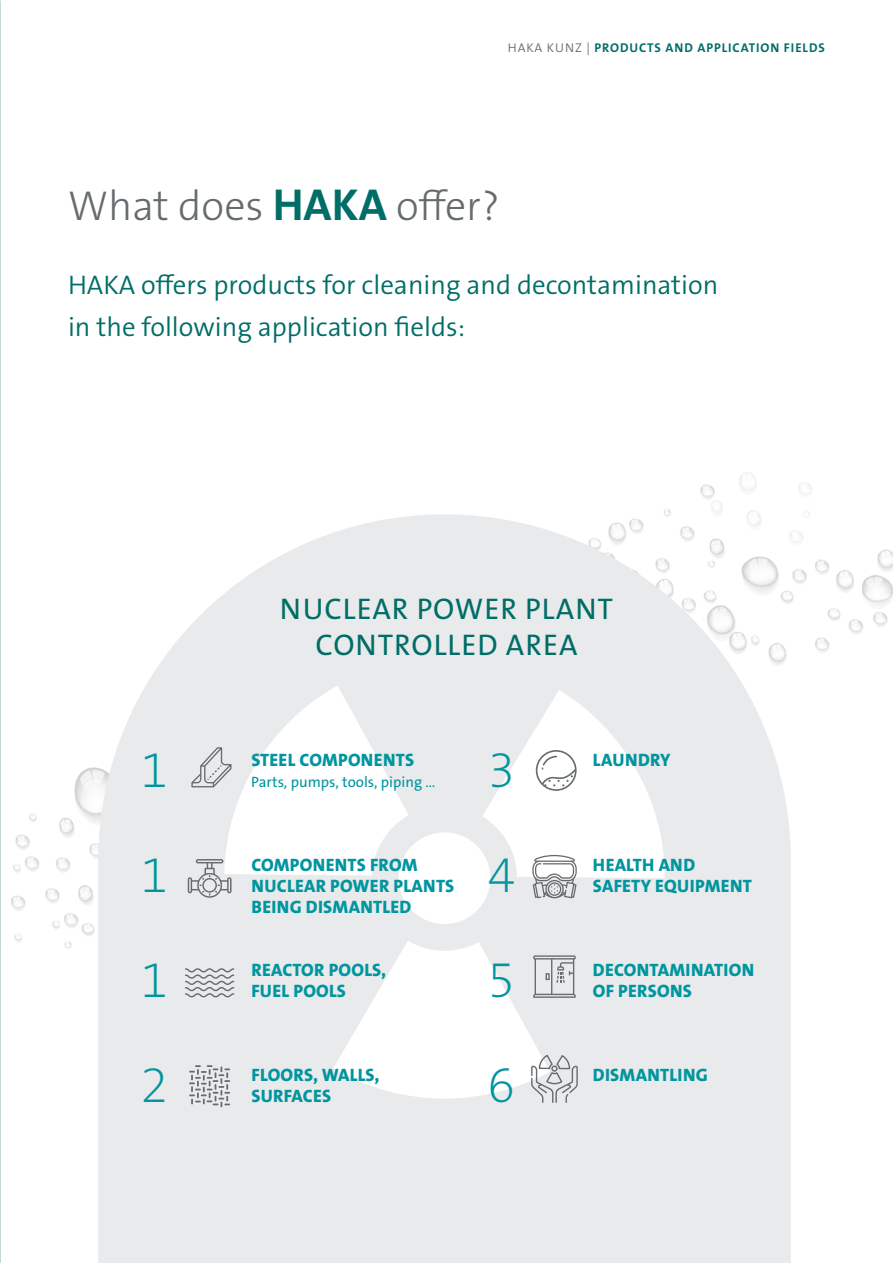
<style>
.page{position:relative;width:893px;height:1263px;background:#fff}
.page>*{position:absolute;margin:0;border:0;box-sizing:border-box;transform-origin:0 0}
.t1{font:49.5px/105px "The Sans LP2 Ex Lig";color:#00959f;text-align:justify}
.t2{font:42px "The Sans LP3 Lig";color:#666c6e}
.t3{font:30px/36px "The Sans LP5 Plain";letter-spacing:.035em;color:#006d67;text-align:center}
.t4{font:27px/42px "The Sans LP4 Se Lig";color:#006d67}
.t5{font:18px/21px "The Sans LP8 Ex Bld";letter-spacing:.015em;color:#00959f}
.t6{font:15px "The Sans LP5 Plain";color:#00959f}
.t7{font:12.75px "The Sans LP7 Bld";letter-spacing:.075em;color:#006d67}
.s1{font-family:"The Sans LP4 Se Lig";color:#666c6e}
.s2{font-family:"The Sans LP7 Bld";font-size:45px;color:#006d67}
</style>
<div class="page">
<img style="left:0;top:472px;width:893px;height:476px">
<svg style="left:98px;top:514px;width:693px;height:749px;background:#ececed"></svg>
<svg style="left:224px;top:685px;width:441px;height:413px;fill:#e9eaeb"></svg>
<svg style="left:185px;top:968px;width:49px;height:29px"></svg>
<svg style="left:189px;top:1065px;width:41px;height:42px;background:#c6c8c9"></svg>
<svg style="left:188px;top:859px;width:44px;height:40px;background:#c9cbcd"></svg>
<svg style="left:191px;top:747px;width:41px;height:40px;background:#d1d3d4"></svg>
<svg style="left:533px;top:955px;width:43px;height:43px;background:#c6c8c9"></svg>
<svg style="left:531px;top:1053px;width:47px;height:50px;background:#d1d3d4"></svg>
<div style="left:551px;top:1065px;width:7px;height:7px;border:1px solid #666c6e;border-radius:50%"></div>
<svg style="left:536px;top:750px;width:41px;height:41px"></svg>
<svg style="left:532px;top:855px;width:45px;height:43px"></svg>
<p class="t7" style="left:508px;top:40px;width:319px"><span class="s1">HAKA KUNZ |</span> PRODUCTS AND APPLICATION FIELDS</p>
<h2 class="t2" style="left:68px;top:179px;width:433px">What does <span class="s2">HAKA</span> offer?</h2>
<h3 class="t4" style="left:68px;top:264px;width:652px">HAKA offers products for cleaning and decontamination in the following application fields:</h3>
<h3 class="t3" style="left:280px;top:591px;width:335px">NUCLEAR POWER PLANT<br>CONTROLLED AREA</h3>
<h1 class="t1" style="left:141px;top:718px;width:29px">1<br>1<br>1<br>2</h1>
<h1 class="t1" style="left:488px;top:718px;width:29px">3<br>4<br>5<br>6</h1>
<p class="t5" style="left:251px;top:750px;width:164px">STEEL COMPONENTS</p>
<p class="t6" style="left:251px;top:773px;width:186px">Parts, pumps, tools, piping …</p>
<p class="t5" style="left:251px;top:855px;width:204px">COMPONENTS FROM<br>NUCLEAR POWER PLANTS<br>BEING DISMANTLED</p>
<p class="t5" style="left:251px;top:960px;width:136px">REACTOR POOLS,<br>FUEL POOLS</p>
<p class="t5" style="left:251px;top:1065px;width:130px">FLOORS, WALLS,<br>SURFACES</p>
<p class="t5" style="left:593px;top:750px;width:79px">LAUNDRY</p>
<p class="t5" style="left:593px;top:855px;width:160px">HEALTH AND<br>SAFETY EQUIPMENT</p>
<p class="t5" style="left:593px;top:960px;width:163px">DECONTAMINATION<br>OF PERSONS</p>
<p class="t5" style="left:593px;top:1065px;width:116px">DISMANTLING</p>
</div>
